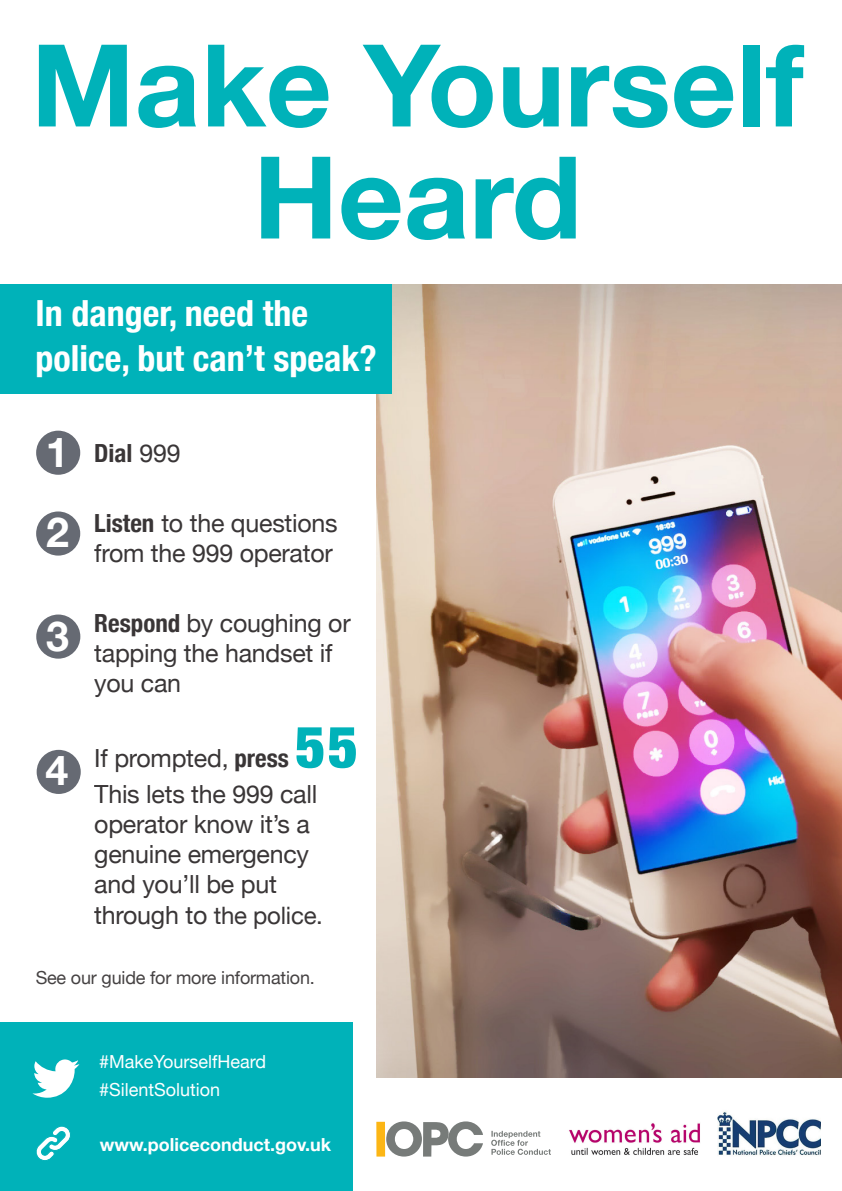
<style>
.page{position:relative;width:842px;height:1191px;background:#fff}
.page>*{position:absolute;margin:0;border:0;box-sizing:border-box;transform-origin:0 0}
.t1{font:700 114.4px/112px "Helvetica Neue";color:#00b2b9;text-align:center}
.t2{font:900 condensed 58px "Helvetica Neue";color:#00b2b9}
.t3{font:700 41.2px "Helvetica Neue";color:#fff}
.t4{font:700 condensed 36px/45px "Helvetica Neue";color:#fff}
.t5{font:25px/30px "Helvetica Neue";letter-spacing:-.01em;color:#231f20}
.t6{font:700 condensed 25px "Helvetica Neue";color:#231f20}
.t7{font:24px "Helvetica Neue";letter-spacing:-.01em;color:#231f20}
.t8{font:18px "Helvetica Neue";color:#fff}
.t9{font:18px "Helvetica Neue";letter-spacing:-.01em;color:#231f20}
.t10{font:700 18px "Helvetica Neue";color:#fff}
.s1{font-weight:400;font-stretch:normal}
.s2{font-weight:700;font-stretch:condensed}
.s3{font-size:25px}
</style>
<div class="page">
<div style="left:0;top:1022px;width:353px;height:169px;background:#00b2b9"></div>
<img style="left:376px;top:284px;width:466px;height:793px">
<div style="left:36px;top:431px;width:44px;height:44px;background:#666a73;border-radius:50%"></div>
<div style="left:36px;top:511px;width:44px;height:44px;background:#666a73;border-radius:50%"></div>
<div style="left:36px;top:614px;width:44px;height:44px;background:#666a73;border-radius:50%"></div>
<div style="left:37px;top:750px;width:44px;height:44px;background:#666a73;border-radius:50%"></div>
<svg style="left:386px;top:1121px;width:97px;height:35px"></svg>
<div style="left:376px;top:1121px;width:9px;height:35px;background:#fcb615"></div>
<svg style="left:491px;top:1130px;width:60px;height:24px"></svg>
<img style="left:718px;top:1111px;width:102px;height:45px">
<img style="left:569px;top:1123px;width:131px;height:32px">
<svg style="left:36px;top:1126px;width:35px;height:35px"></svg>
<svg style="left:32px;top:1059px;width:47px;height:38px"></svg>
<div style="left:0;top:284px;width:391px;height:110px;background:#00b2b9"></div>
<p class="t1" style="left:31px;top:33px;width:775px">Make Yourself<br>Heard</p>
<p class="t4" style="left:36px;top:288px;width:343px">In danger, need the police, but can’t speak?</p>
<p class="t3" style="left:46px;top:420px;width:24px">1</p>
<p class="t3" style="left:46px;top:500px;width:24px">2</p>
<p class="t3" style="left:46px;top:603px;width:24px">3</p>
<p class="t3" style="left:46px;top:738px;width:24px">4</p>
<p class="t6" style="left:94px;top:432px;width:88px">Dial <span class="s1">999</span></p>
<p class="t5" style="left:94px;top:509px;width:245px"><span class="s2">Listen</span> to the questions from the 999 operator</p>
<p class="t5" style="left:94px;top:609px;width:258px"><span class="s2">Respond</span> by coughing or tapping the handset if you can</p>
<p class="t2" style="left:295px;top:699px;width:64px">55</p>
<p class="t5" style="left:94px;top:742px;width:225px;line-height:36px">If prompted, <span class="s2">press<br></span>This lets the 999 call</p>
<p class="t5" style="left:94px;top:811px;width:217px;text-align:justify">operator know it’s a genuine emergency and you’ll be put</p>
<p class="t7" style="left:94px;top:898px;width:230px"><span class="s3">through to</span> the police.</p>
<p class="t9" style="left:36px;top:964px;width:281px">See our guide for more information.</p>
<p class="t8" style="left:99px;top:1048px;width:169px">#MakeYourselfHeard</p>
<p class="t8" style="left:99px;top:1076px;width:123px">#SilentSolution</p>
<p class="t10" style="left:100px;top:1130px;width:233px">www.policeconduct.gov.uk</p>
</div>
